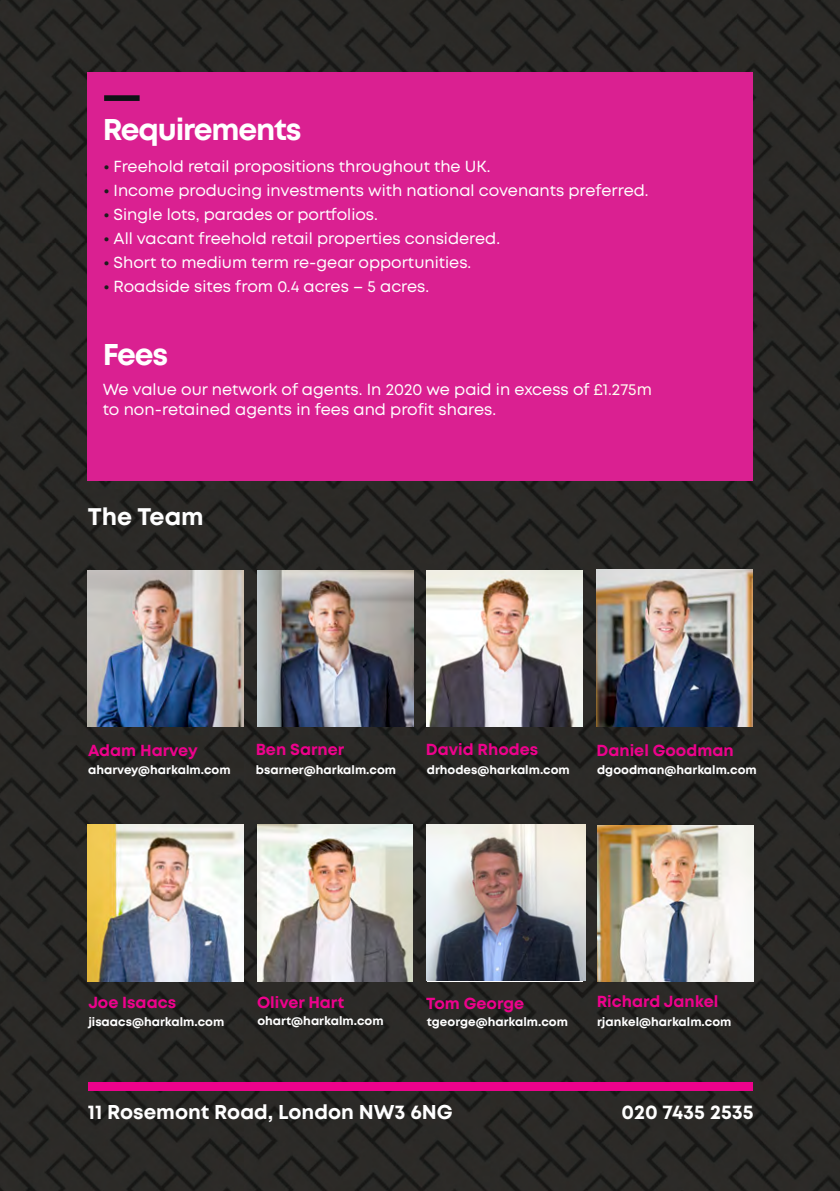
<style>
.page{position:relative;width:840px;height:1191px;background:#fff}
.page>*{position:absolute;margin:0;border:0;box-sizing:border-box;transform-origin:0 0}
.t1{font:700 30px "Mont";letter-spacing:-.04em;color:#fff}
.t2{font:700 24px "Mont";color:#fff}
.t3{font:700 20px "Mont";color:#fff}
.t4{font:16px "Mont";color:#fff}
.t5{font:700 16px "Mont";color:#ed028c}
.t6{font:700 12px "Mont";color:#fff}
.s1{font-weight:700;color:#1c1c1c}
.s2{color:#fffdf0}
</style>
<div class="page">
<img style="left:0;top:0;width:839px;height:1191px">
<div style="left:87px;top:72px;width:665px;height:409px;background:#da2091"></div>
<div style="left:88px;top:1081px;width:664px;height:9px;background:#ed028c"></div>
<div style="left:104px;top:95px;width:35px;height:6px;background:#0d1214"></div>
<img style="left:88px;top:570px;width:155px;height:157px">
<img style="left:257px;top:570px;width:156px;height:157px">
<img style="left:426px;top:570px;width:156px;height:157px">
<img style="left:596px;top:570px;width:155px;height:156px">
<img style="left:88px;top:824px;width:156px;height:157px">
<img style="left:257px;top:824px;width:155px;height:157px">
<img style="left:426px;top:824px;width:159px;height:156px">
<img style="left:597px;top:825px;width:155px;height:156px">
<p class="t1" style="left:103px;top:110px;width:200px">Requirements</p>
<p class="t4" style="left:103px;top:156px;width:388px"><span class="s1">•</span> Freehold retail propositions throughout the UK.</p>
<p class="t4" style="left:103px;top:180px;width:546px"><span class="s1">•</span> Income producing investments with national covenants preferred.</p>
<p class="t4" style="left:103px;top:204px;width:276px"><span class="s1">•</span> Single lots, parades or portfolios.</p>
<p class="t4" style="left:103px;top:228px;width:398px"><span class="s1">•</span> All vacant freehold retail properties considered.</p>
<p class="t4" style="left:103px;top:252px;width:369px"><span class="s1">•</span> Short to medium term re-gear opportunities.</p>
<p class="t4" style="left:103px;top:276px;width:327px"><span class="s1">•</span> Roadside sites from 0.4 acres – 5 acres.</p>
<p class="t1" style="left:103px;top:335px;width:67px">Fees</p>
<p class="t4" style="left:103px;top:379px;width:550px">We value our network of agents. In 2020 we paid in excess of <span class="s2">£1.275m</span></p>
<p class="t4" style="left:103px;top:399px;width:395px">to non-retained agents in fees and profit shares.</p>
<p class="t2" style="left:88px;top:501px;width:117px">The Team</p>
<p class="t5" style="left:88px;top:739px;width:111px">Adam Harvey</p>
<p class="t5" style="left:255px;top:739px;width:90px">Ben Sarner</p>
<p class="t6" style="left:88px;top:762px;width:144px">aharvey@harkalm.com</p>
<p class="t6" style="left:256px;top:762px;width:142px">bsarner@harkalm.com</p>
<p class="t5" style="left:425px;top:739px;width:114px">David Rhodes</p>
<p class="t6" style="left:426px;top:762px;width:144px">drhodes@harkalm.com</p>
<p class="t5" style="left:596px;top:740px;width:139px">Daniel Goodman</p>
<p class="t6" style="left:596px;top:762px;width:161px">dgoodman@harkalm.com</p>
<p class="t5" style="left:88px;top:992px;width:89px">Joe Isaacs</p>
<p class="t6" style="left:88px;top:1013px;width:137px">jisaacs@harkalm.com</p>
<p class="t5" style="left:257px;top:991px;width:89px">Oliver Hart</p>
<p class="t6" style="left:257px;top:1013px;width:128px">ohart@harkalm.com</p>
<p class="t5" style="left:426px;top:992px;width:99px">Tom George</p>
<p class="t6" style="left:426px;top:1013px;width:143px">tgeorge@harkalm.com</p>
<p class="t5" style="left:596px;top:991px;width:123px">Richard Jankel</p>
<p class="t6" style="left:596px;top:1013px;width:136px">rjankel@harkalm.com</p>
<p class="t3" style="left:88px;top:1099px;width:366px">11 Rosemont Road, London NW3 6NG</p>
<p class="t3" style="left:621px;top:1099px;width:134px">020 7435 2535</p>
</div>
